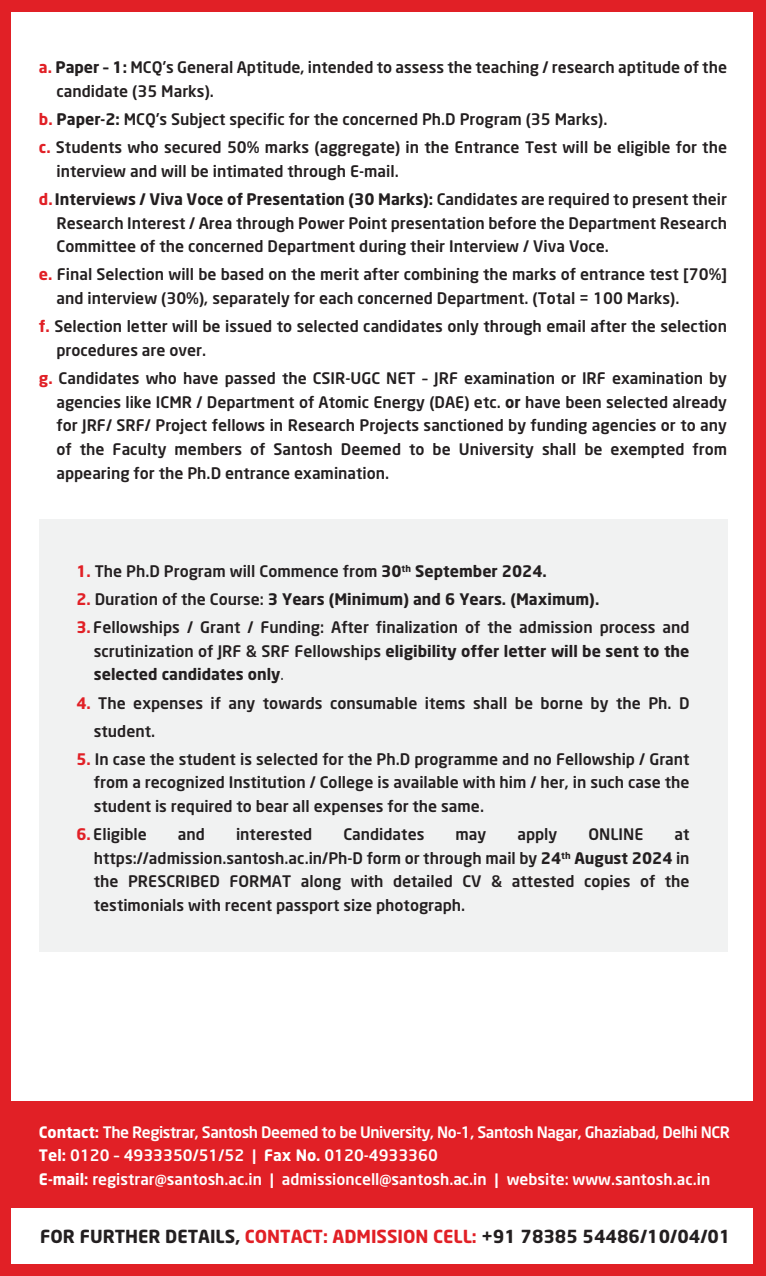
<style>
.page{position:relative;width:766px;height:1276px;background:#fff}
.page>*{position:absolute;margin:0;border:0;box-sizing:border-box;transform-origin:0 0}
.t1{font:17.78px "Neo Sans Bold TR";color:#231f20}
.t2{font:15.75px/23.6px "Neo Sans Medium TR";color:#231f20}
.t3{font:15.75px/23.6px "Neo Sans Bold TR";color:#231f20}
.t4{font:15.53px/23.4px "Neo Sans Medium TR";color:#fff}
.s1{font-family:"Neo Sans Bold TR";color:#e12026}
.s2{font-family:"Neo Sans Bold TR"}
.s3{color:#e12026}
.s4{font-family:"Neo Sans Medium TR"}
.s5{font-family:"Neo Sans TR"}
</style>
<div class="page">
<div style="left:0;top:0;width:765px;height:1276px;background:#e12026"></div>
<div style="left:12px;top:13px;width:740px;height:1251px;background:#fff"></div>
<div style="left:39px;top:520px;width:687px;height:432px;background:#f1f2f2"></div>
<div style="left:8px;top:1101px;width:750px;height:106px;background:#e12026"></div>
<p class="t2" style="left:56px;top:55px;width:672px;text-indent:-17px"><span class="s1">a.</span> <span class="s2">Paper – 1:</span> MCQ’s General Aptitude, intended to assess the teaching / research aptitude of the candidate (35 Marks).</p>
<p class="t2" style="left:39px;top:105px;width:689px;line-height:28.1px"><span class="s1">b.</span> <span class="s2">Paper-2:</span> MCQ’s Subject specific for the concerned Ph.D Program (35 Marks).<br><span class="s1">c.</span> Students who secured 50% marks (aggregate) in the Entrance Test will be eligible for the</p>
<p class="t2" style="left:56px;top:159px;width:344px">interview and will be intimated through E-mail.</p>
<p class="t3" style="left:39px;top:187px;width:689px"><span class="s3">d.</span>Interviews / Viva Voce of Presentation (30 Marks): <span class="s4">Candidates are required to present their</span></p>
<p class="t2" style="left:56px;top:211px;width:672px">Research Interest / Area through Power Point presentation before the Department Research<br>Committee of the concerned Department during their Interview / Viva Voce.</p>
<p class="t2" style="left:56px;top:262px;width:672px;text-indent:-17px"><span class="s1">e.</span> Final Selection will be based on the merit after combining the marks of entrance test [70%] and interview (30%), separately for each concerned Department. (Total = 100 Marks).</p>
<p class="t2" style="left:56px;top:314px;width:671px;text-indent:-17px"><span class="s1">f.</span> Selection letter will be issued to selected candidates only through email after the selection procedures are over.</p>
<p class="t2" style="left:56px;top:366px;width:672px;text-align:justify;text-indent:-17px"><span class="s1">g.</span> Candidates who have passed the CSIR-UGC NET – JRF examination or IRF examination by agencies like ICMR / Department of Atomic Energy (DAE) etc. <span class="s2">or</span> have been selected already for JRF/ SRF/ Project fellows in Research Projects sanctioned by funding agencies or to any of the Faculty members of Santosh Deemed to be University shall be exempted from appearing for the Ph.D entrance examination.</p>
<p class="t2" style="left:76px;top:559px;width:472px"><span class="s1">1.</span> The Ph.D Program will Commence from <span class="s2">30</span><sup>th</sup> <span class="s2">September 2024.</span></p>
<p class="t3" style="left:76px;top:587px;width:524px"><span class="s3">2.</span> <span class="s4">Duration of the Course:</span> 3 Years (Minimum) and 6 Years. (Maximum).</p>
<p class="t2" style="left:76px;top:615px;width:614px"><span class="s1">3.</span> Fellowships / Grant / Funding: After finalization of the admission process and</p>
<p class="t3" style="left:94px;top:639px;width:597px"><span class="s4">scrutinization of JRF &amp; SRF Fellowships</span> eligibility offer letter will be sent to the selected candidates only<span class="s5">.</span></p>
<p class="t2" style="left:94px;top:688px;width:597px;line-height:28.1px;text-indent:-17px"><span class="s1">4.</span> The expenses if any towards consumable items shall be borne by the Ph. D student.</p>
<p class="t2" style="left:94px;top:747px;width:597px;text-align:justify;text-indent:-17px"><span class="s1">5.</span> In case the student is selected for the Ph.D programme and no Fellowship / Grant from a recognized Institution / College is available with him / her, in such case the student is required to bear all expenses for the same.</p>
<p class="t2" style="left:76px;top:822px;width:72px"><span class="s1">6.</span> Eligible</p>
<p class="t2" style="left:178px;top:822px;width:29px">and</p>
<p class="t2" style="left:236px;top:822px;width:78px">interested</p>
<p class="t2" style="left:343px;top:822px;width:82px">Candidates</p>
<p class="t2" style="left:455px;top:822px;width:32px">may</p>
<p class="t2" style="left:517px;top:822px;width:41px">apply</p>
<p class="t2" style="left:588px;top:822px;width:56px">ONLINE</p>
<p class="t2" style="left:94px;top:822px;width:597px;text-align:justify;text-indent:580px">at https://admission.santosh.ac.in/Ph-D form or through mail by <span class="s2">24</span><sup>th</sup> <span class="s2">August 2024</span> in the PRESCRIBED FORMAT along with detailed CV &amp; attested copies of the testimonials with recent passport size photograph.</p>
<p class="t4" style="left:39px;top:1119px;width:692px"><span class="s2">Contact:</span> The Registrar, Santosh Deemed to be University, No-1, Santosh Nagar, Ghaziabad, Delhi NCR<br><span class="s2">Tel:</span> 0120 – 4933350/51/52 | <span class="s2">Fax No.</span> 0120-4933360<br><span class="s2">E-mail:</span> registrar@santosh.ac.in | admissioncell@santosh.ac.in | website: www.santosh.ac.in</p>
<p class="t1" style="left:40px;top:1225px;width:691px">FOR FURTHER DETAILS, <span class="s3">CONTACT: ADMISSION CELL:</span> +91 78385 54486/10/04/01</p>
</div>
